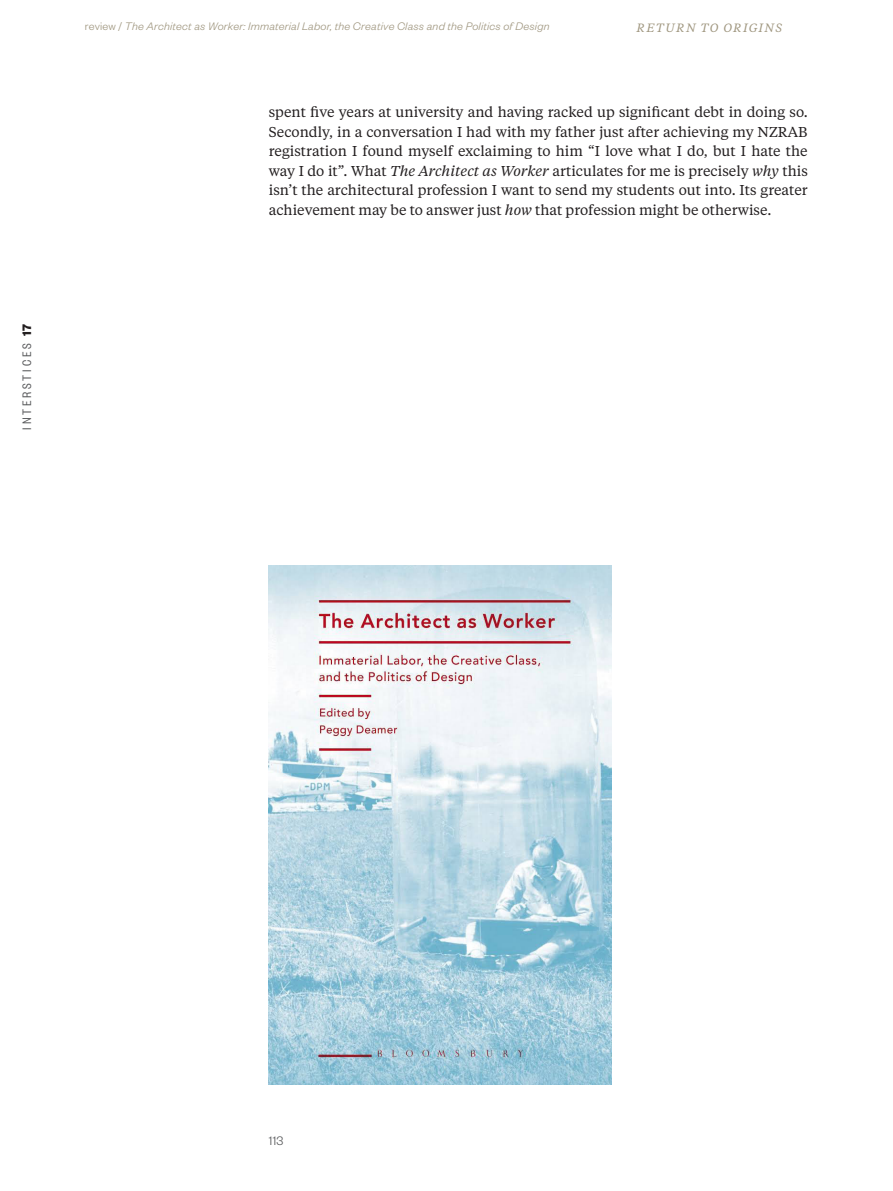
<style>
.page{position:relative;width:893px;height:1191px;background:#fff}
.page>*{position:absolute;margin:0;border:0;box-sizing:border-box;transform-origin:0 0}
._02_body{font:14.25px/19.5px "Tiempos Text";color:#231f20;text-align:justify}
.t1{font:13.5px "Founders Grotesk Cond";letter-spacing:.205em;color:#57585a}
.t2{font:300 13.5px "Founders Grotesk";color:#57585a}
.t3{font:italic 300 12px "Founders Grotesk";letter-spacing:.02em;color:#a09780}
.t4{font:italic 12px "Tiempos Text";letter-spacing:.12em;color:#a09780}
.s1{font-family:"Founders Grotesk";font-weight:700;color:#231f20}
.s2{font-style:normal}
.s3{font-style:italic}
</style>
<div class="page">
<img style="left:269px;top:566px;width:342px;height:518px">
<p class="t1" style="left:19px;top:429px;width:107px;rotate:-90deg">INTERSTICES <span class="s1">17</span></p>
<p class="t3" style="left:85px;top:19px;width:466px"><span class="s2">review /</span> The Architect as Worker: Immaterial Labor, the Creative Class and the Politics of Design</p>
<p class="t4" style="left:637px;top:19px;width:147px">RETURN TO ORIGINS</p>
<p class="_02_body" style="left:269px;top:102px;width:540px">spent five years at university and having racked up significant debt in doing so.<br>Secondly, in a conversation I had with my father just after achieving my NZRAB registration I found myself exclaiming to him “I love what I do, but I hate the way I do it”. What <span class="s3">The Architect as Worker</span> articulates for me is precisely <span class="s3">why</span> this isn’t the architectural profession I want to send my students out into. Its greater achievement may be to answer just <span class="s3">how</span> that profession might be otherwise.</p>
<p class="t2" style="left:269px;top:1132px;width:16px">113</p>
</div>
